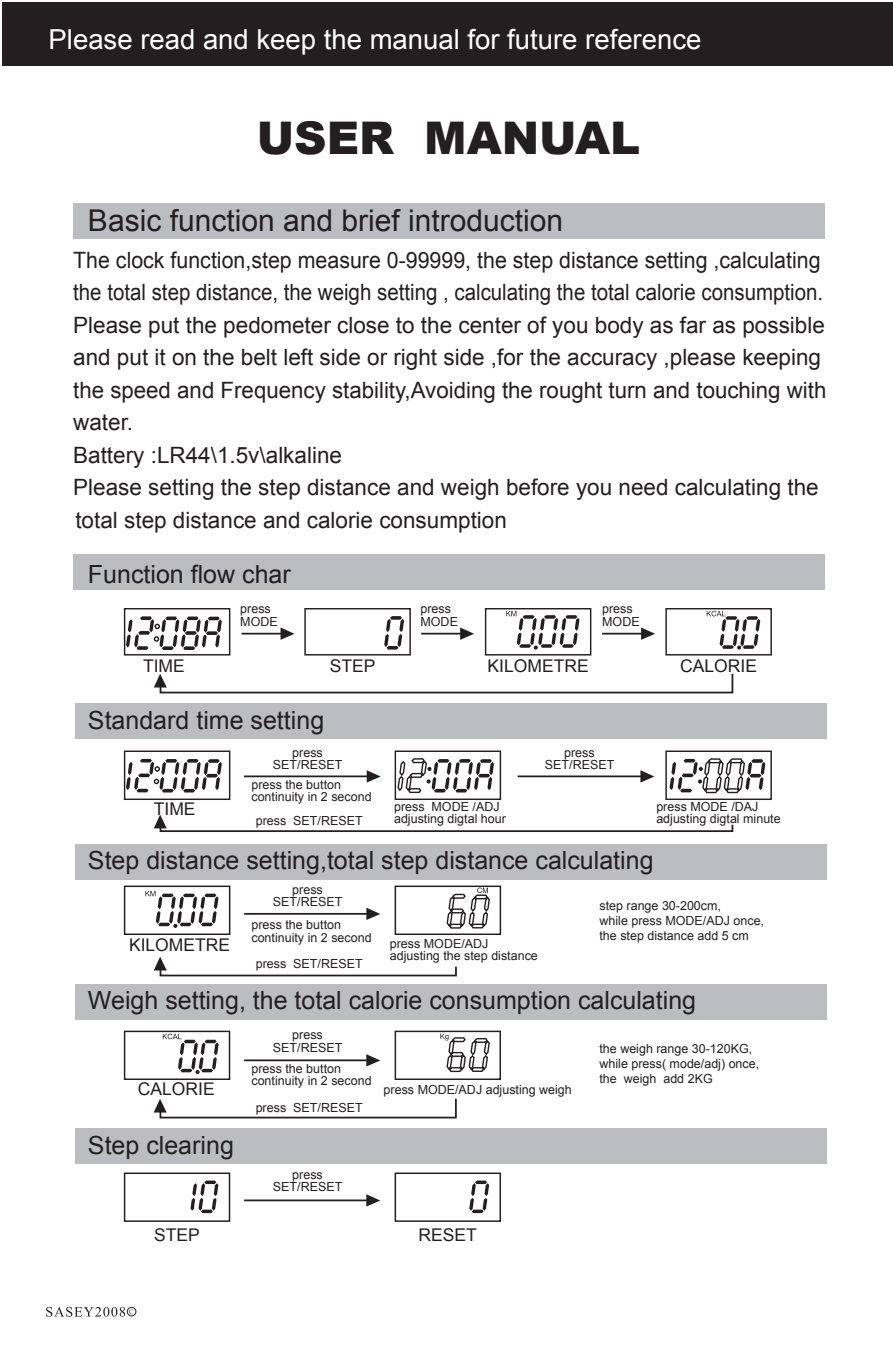
<style>
.page{position:relative;width:893px;height:1354px;background:#fff}
.page>*{position:absolute;margin:0;border:0;box-sizing:border-box;transform-origin:0 0}
.t1{font:900 45px "Arial";color:#231f20}
.t2{font:30px "Arial";color:#231f20}
.t3{font:27.5px "Arial";color:#fff}
.t4{font:25px "Arial";color:#231f20}
.t5{font:22.5px/32.5px "Arial";color:#231f20;scale:.95 1}
.t6{font:17.5px "Arial";color:#231f20}
.t7{font:12.5px/12.5px "Arial";color:#231f20}
</style>
<div class="page">
<div style="left:3px;top:2px;width:890px;height:64px;background:#231f20"></div>
<div style="left:127px;top:1307px;width:9px;height:9px;border:1px solid #231f20;border-radius:50%"></div>
<svg style="left:46px;top:1306px;width:87px;height:10px"></svg>
<svg style="left:190px;top:1180px;width:28px;height:33px"></svg>
<div style="left:124px;top:1172px;width:106px;height:49px;border:1px solid #231f20"></div>
<svg style="left:469px;top:1180px;width:20px;height:33px"></svg>
<div style="left:395px;top:1172px;width:106px;height:49px;border:1px solid #231f20"></div>
<svg style="left:366px;top:1194px;width:14px;height:12px"></svg>
<hr style="left:244px;top:1199px;width:126px;height:2px;background:#231f20">
<svg style="left:126px;top:616px;width:96px;height:34px"></svg>
<div style="left:124px;top:608px;width:106px;height:47px;border:1px solid #231f20"></div>
<svg style="left:384px;top:616px;width:20px;height:33px"></svg>
<div style="left:304px;top:608px;width:107px;height:47px;border:1px solid #231f20"></div>
<svg style="left:154px;top:673px;width:580px;height:21px"></svg>
<div style="left:665px;top:608px;width:107px;height:47px;border:1px solid #231f20"></div>
<svg style="left:707px;top:611px;width:53px;height:38px"></svg>
<div style="left:485px;top:608px;width:106px;height:47px;border:1px solid #231f20"></div>
<svg style="left:506px;top:611px;width:73px;height:38px"></svg>
<svg style="left:281px;top:627px;width:13px;height:13px"></svg>
<hr style="left:242px;top:633px;width:42px;height:1px;background:#231f20">
<svg style="left:460px;top:627px;width:14px;height:13px"></svg>
<hr style="left:421px;top:633px;width:42px;height:1px;background:#231f20">
<svg style="left:641px;top:627px;width:14px;height:13px"></svg>
<hr style="left:602px;top:633px;width:42px;height:1px;background:#231f20">
<div style="left:74px;top:203px;width:751px;height:36px;background:#bcbdc0"></div>
<div style="left:74px;top:554px;width:751px;height:36px;background:#bcbdc0"></div>
<div style="left:75px;top:703px;width:751px;height:35px;background:#bcbdc0"></div>
<div style="left:75px;top:844px;width:751px;height:36px;background:#bcbdc0"></div>
<div style="left:75px;top:984px;width:751px;height:36px;background:#bcbdc0"></div>
<div style="left:75px;top:1128px;width:751px;height:35px;background:#bcbdc0"></div>
<div style="left:124px;top:885px;width:106px;height:50px;border:1px solid #231f20"></div>
<div style="left:395px;top:885px;width:106px;height:50px;border:1px solid #231f20"></div>
<svg style="left:154px;top:957px;width:303px;height:20px"></svg>
<svg style="left:366px;top:907px;width:14px;height:13px"></svg>
<hr style="left:244px;top:913px;width:126px;height:1px;background:#231f20">
<svg style="left:446px;top:887px;width:45px;height:42px"></svg>
<svg style="left:145px;top:891px;width:73px;height:37px"></svg>
<svg style="left:126px;top:759px;width:96px;height:33px"></svg>
<div style="left:124px;top:750px;width:106px;height:50px;border:1px solid #231f20"></div>
<svg style="left:397px;top:758px;width:97px;height:36px"></svg>
<div style="left:395px;top:750px;width:106px;height:50px;border:1px solid #231f20"></div>
<svg style="left:670px;top:758px;width:95px;height:36px"></svg>
<div style="left:665px;top:750px;width:107px;height:50px;border:1px solid #231f20"></div>
<svg style="left:154px;top:814px;width:580px;height:18px"></svg>
<svg style="left:367px;top:770px;width:14px;height:12px"></svg>
<hr style="left:244px;top:775px;width:126px;height:2px;background:#231f20">
<svg style="left:640px;top:770px;width:14px;height:12px"></svg>
<hr style="left:518px;top:775px;width:126px;height:2px;background:#231f20">
<div style="left:395px;top:1030px;width:106px;height:50px;border:1px solid #231f20"></div>
<div style="left:124px;top:1030px;width:106px;height:50px;border:1px solid #231f20"></div>
<svg style="left:154px;top:1098px;width:303px;height:21px"></svg>
<svg style="left:366px;top:1054px;width:14px;height:12px"></svg>
<hr style="left:244px;top:1059px;width:126px;height:2px;background:#231f20">
<svg style="left:440px;top:1033px;width:50px;height:40px"></svg>
<svg style="left:163px;top:1033px;width:56px;height:41px"></svg>
<h3 class="t3" style="left:49px;top:22px;width:654px">Please read and keep the manual for future reference</h3>
<h1 class="t1" style="left:257px;top:106px;width:385px">USER MANUAL</h1>
<h2 class="t2" style="left:88px;top:200px;width:477px">Basic function and brief introduction</h2>
<p class="t5" style="left:73px;top:244px;width:794px">The clock function,step measure 0-99999, the step distance setting ,calculating the total step distance, the weigh setting , calculating the total calorie consumption.<br>Please put the pedometer close to the center of you body as far as possible and put it on the belt left side or right side ,for the accuracy ,please keeping the speed and Frequency stability,Avoiding the rought turn and touching with water.<br>Battery :LR44\1.5v\alkaline<br>Please setting the step distance and weigh before you need calculating the total step distance and calorie consumption</p>
<h3 class="t4" style="left:88px;top:558px;width:204px">Function flow char</h3>
<p class="t7" style="left:240px;top:602px;width:39px">press<br>MODE</p>
<h3 class="t6" style="left:143px;top:654px;width:43px">TIME</h3>
<h3 class="t6" style="left:330px;top:654px;width:47px">STEP</h3>
<h3 class="t4" style="left:88px;top:704px;width:238px">Standard time setting</h3>
<h3 class="t6" style="left:154px;top:797px;width:43px">TIME</h3>
<p class="t7" style="left:273px;top:746px;width:71px;text-align:center">press<br>SET/RESET</p>
<p class="t7" style="left:251px;top:778px;width:122px">press the button continuity in 2 second</p>
<p class="t7" style="left:256px;top:814px;width:108px">press SET/RESET</p>
<p class="t7" style="left:420px;top:602px;width:39px">press<br>MODE</p>
<p class="t7" style="left:602px;top:602px;width:39px">press<br>MODE</p>
<h3 class="t6" style="left:488px;top:654px;width:103px">KILOMETRE</h3>
<p class="t7" style="left:545px;top:746px;width:71px;text-align:center">press<br>SET/RESET</p>
<h3 class="t6" style="left:680px;top:654px;width:78px">CALORIE</h3>
<p class="t7" style="left:394px;top:800px;width:113px">press MODE /ADJ adjusting digtal hour</p>
<p class="t7" style="left:656px;top:800px;width:126px">press MODE /DAJ adjusting digtal minute</p>
<h3 class="t4" style="left:88px;top:844px;width:567px">Step distance setting,total step distance calculating</h3>
<h3 class="t6" style="left:129px;top:933px;width:103px">KILOMETRE</h3>
<p class="t7" style="left:273px;top:883px;width:71px;text-align:center">press<br>SET/RESET</p>
<p class="t7" style="left:251px;top:918px;width:122px">press the button continuity in 2 second</p>
<p class="t7" style="left:256px;top:957px;width:108px">press SET/RESET</p>
<p class="t7" style="left:390px;top:937px;width:150px">press MODE/ADJ adjusting the step distance</p>
<p class="t7" style="left:599px;top:898px;width:166px;line-height:15px">step range 30-200cm,<br>while press MODE/ADJ once, the step distance add 5 cm</p>
<h3 class="t4" style="left:88px;top:984px;width:610px">Weigh setting, the total calorie consumption calculating</h3>
<h3 class="t6" style="left:138px;top:1077px;width:78px">CALORIE</h3>
<h3 class="t4" style="left:88px;top:1129px;width:147px">Step clearing</h3>
<p class="t7" style="left:273px;top:1029px;width:71px;text-align:center">press<br>SET/RESET</p>
<p class="t7" style="left:251px;top:1062px;width:122px">press the button continuity in 2 second</p>
<p class="t7" style="left:256px;top:1101px;width:108px">press SET/RESET</p>
<p class="t7" style="left:384px;top:1083px;width:190px">press MODE/ADJ adjusting weigh</p>
<p class="t7" style="left:273px;top:1168px;width:71px;text-align:center">press<br>SET/RESET</p>
<h3 class="t6" style="left:154px;top:1223px;width:47px">STEP</h3>
<h3 class="t6" style="left:419px;top:1223px;width:60px">RESET</h3>
<p class="t7" style="left:599px;top:1041px;width:161px;line-height:15px">the weigh range 30-120KG, while press( mode/adj) once, the weigh add 2KG</p>
</div>
